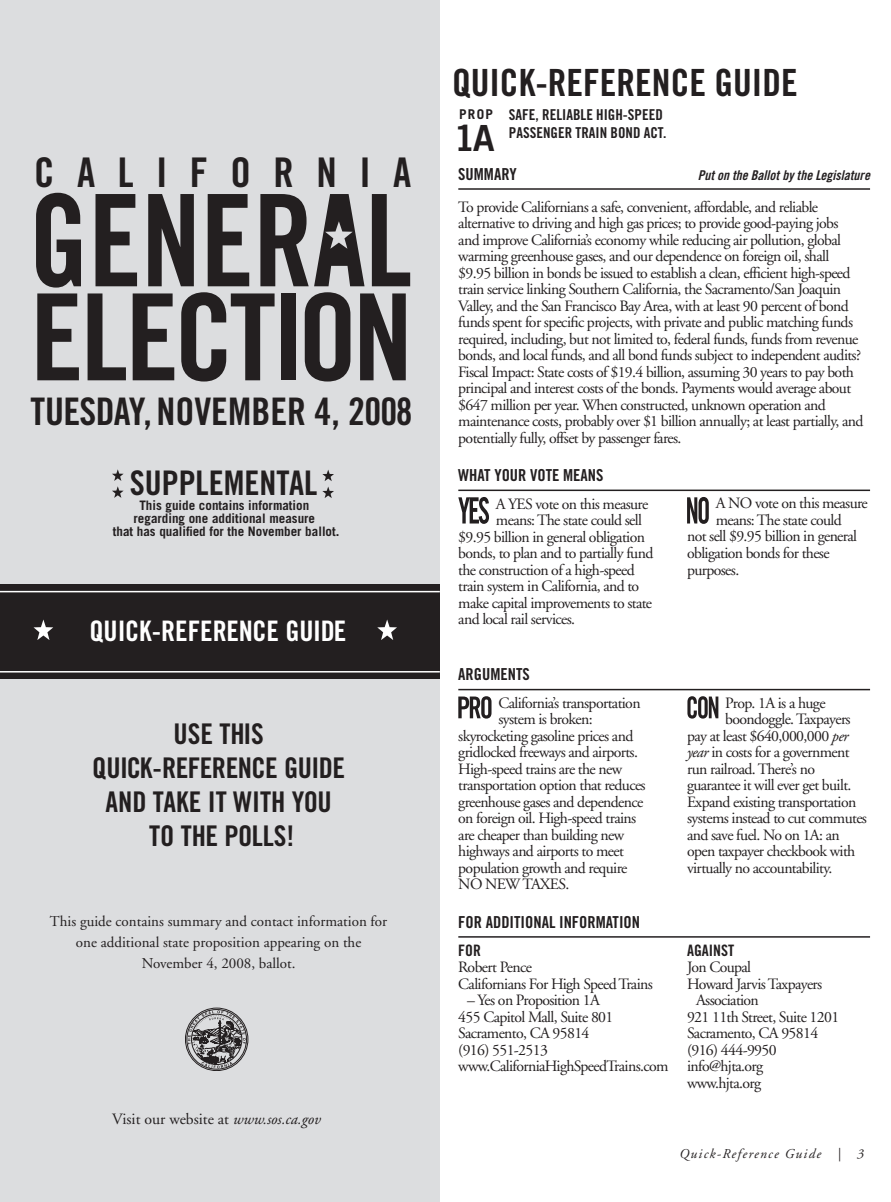
<style>
.page{position:relative;width:891px;height:1202px;background:#fff}
.page>*{position:absolute;margin:0;border:0;box-sizing:border-box;transform-origin:0 0}
.t1{font:127.8px "Trade Gothic Bold Cond Twenty";letter-spacing:-.005em;color:#231f20;scale:.94 1}
.t2{font:120.3px "Trade Gothic Bold Cond Twenty";letter-spacing:-.04em;color:#231f20}
.t3{font:40.95px "Trade Gothic Bold Cond Twenty";letter-spacing:.55em;color:#231f20}
.t4{font:37.95px "Trade Gothic Bold Cond Twenty";letter-spacing:-.01em;color:#231f20}
.t5{font:37.5px "Trade Gothic Bold Cond Twenty";color:#231f20}
.t6{font:36px "Trade Gothic Bold Two";color:#231f20}
.t7{font:33.9px "Trade Gothic Bold Cond Twenty";color:#231f20}
.t8{font:28.5px/33.8px "Trade Gothic Bold Cond Twenty";letter-spacing:-.02em;color:#231f20;text-align:center}
.t9{font:28.2px "Trade Gothic Bold Cond Twenty";color:#fff}
.t10{font:16.5px "Trade Gothic Bold Cond Twenty";color:#231f20}
.t11{font:15.75px/16.5px "Adobe Garamond";letter-spacing:-.04em;color:#231f20}
.t12{font:15.75px "Adobe Garamond";color:#231f20}
.t13{font:15.75px "Trade Gothic Bold Cond Twenty";color:#231f20}
.t14{font:15px/21px "Adobe Garamond";color:#231f20;text-align:center}
.t15{font:15px/18px "Trade Gothic Bold Cond Twenty";color:#231f20}
.t16{font:13.5px "Trade Gothic Bold Cond Twenty Obl";color:#231f20}
.t17{font:italic 13.5px "Adobe Garamond";letter-spacing:.1em;color:#231f20}
.t18{font:700 13.5px "Trade Gothic";color:#231f20}
.t19{font:700 13.05px/12.8px "Trade Gothic";color:#231f20;text-align:center}
.s1{font-style:italic}
</style>
<div class="page">
<div style="left:0;top:0;width:440px;height:1201px;background:#dcdddf"></div>
<hr style="left:458px;top:936px;width:412px;height:1px;background:#231f20">
<svg style="left:458px;top:696px;width:34px;height:22px"></svg>
<svg style="left:687px;top:696px;width:31px;height:22px"></svg>
<hr style="left:458px;top:689px;width:412px;height:1px;background:#231f20">
<svg style="left:458px;top:497px;width:31px;height:27px"></svg>
<svg style="left:687px;top:497px;width:22px;height:27px"></svg>
<hr style="left:458px;top:489px;width:412px;height:2px;background:#231f20">
<hr style="left:458px;top:188px;width:412px;height:2px;background:#231f20">
<div style="left:0;top:584px;width:440px;height:95px;background:#231f20"></div>
<svg style="left:34px;top:619px;width:19px;height:21px"></svg>
<svg style="left:377px;top:619px;width:20px;height:21px"></svg>
<hr style="left:0;top:591px;width:440px;height:1px;background:#fff">
<hr style="left:0;top:671px;width:440px;height:1px;background:#fff">
<svg style="left:186px;top:1008px;width:61px;height:61px"></svg>
<svg style="left:325px;top:205px;width:27px;height:51px"></svg>
<svg style="left:112px;top:469px;width:12px;height:29px"></svg>
<svg style="left:322px;top:470px;width:12px;height:28px"></svg>
<h3 class="t3" style="left:34px;top:157px;width:379px">CALIFORNIA</h3>
<h1 class="t1" style="left:29px;top:194px;width:409px">GENERAL</h1>
<h2 class="t2" style="left:30px;top:293px;width:384px">ELECTION</h2>
<h3 class="t4" style="left:31px;top:398px;width:384px">TUESDAY, NOVEMBER 4, 2008</h3>
<h3 class="t7" style="left:130px;top:470px;width:189px">SUPPLEMENTAL</h3>
<p class="t19" style="left:113px;top:500px;width:228px">This guide contains information<br>regarding one additional measure<br>that has qualified for the November ballot.</p>
<h3 class="t9" style="left:90px;top:620px;width:258px">QUICK-REFERENCE GUIDE</h3>
<h3 class="t8" style="left:92px;top:719px;width:255px">USE THIS<br>QUICK-REFERENCE GUIDE<br>AND TAKE IT WITH YOU<br>TO THE POLLS!</h3>
<p class="t14" style="left:50px;top:912px;width:339px">This guide contains summary and contact information for one additional state proposition appearing on the<br>November 4, 2008, ballot.</p>
<p class="t12" style="left:112px;top:1112px;width:210px">Visit our website at <span class="s1">www.sos.ca.gov</span></p>
<h3 class="t5" style="left:452px;top:69px;width:347px">QUICK-REFERENCE GUIDE</h3>
<p class="t18" style="left:459px;top:109px;width:36px">PROP</p>
<h3 class="t6" style="left:454px;top:125px;width:43px">1A</h3>
<p class="t15" style="left:509px;top:107px;width:159px">SAFE, RELIABLE HIGH-SPEED<br>PASSENGER TRAIN BOND ACT.</p>
<p class="t10" style="left:458px;top:168px;width:60px">SUMMARY</p>
<p class="t16" style="left:698px;top:170px;width:174px">Put on the Ballot by the Legislature</p>
<p class="t11" style="left:458px;top:200px;width:407px">To provide Californians a safe, convenient, affordable, and reliable alternative to driving and high gas prices; to provide good-paying jobs and improve California’s economy while reducing air pollution, global warming greenhouse gases, and our dependence on foreign oil, shall $9.95 billion in bonds be issued to establish a clean, efficient high-speed train service linking Southern California, the Sacramento/San Joaquin Valley, and the San Francisco Bay Area, with at least 90 percent of bond funds spent for specific projects, with private and public matching funds required, including, but not limited to, federal funds, funds from revenue bonds, and local funds, and all bond funds subject to independent audits?<br>Fiscal Impact: State costs of $19.4 billion, assuming 30 years to pay both principal and interest costs of the bonds. Payments would average about $647 million per year. When constructed, unknown operation and maintenance costs, probably over $1 billion annually; at least partially, and potentially fully, offset by passenger fares.</p>
<p class="t10" style="left:458px;top:469px;width:147px">WHAT YOUR VOTE MEANS</p>
<p class="t11" style="left:496px;top:496px;width:154px">A YES vote on this measure</p>
<p class="t11" style="left:496px;top:513px;width:148px">means: The state could sell</p>
<p class="t11" style="left:458px;top:530px;width:188px">$9.95 billion in general obligation</p>
<p class="t11" style="left:458px;top:546px;width:197px">bonds, to plan and to partially fund</p>
<p class="t11" style="left:458px;top:563px;width:178px">the construction of a high-speed</p>
<p class="t11" style="left:458px;top:579px;width:182px">train system in California, and to</p>
<p class="t11" style="left:458px;top:596px;width:195px">make capital improvements to state</p>
<p class="t11" style="left:458px;top:612px;width:118px">and local rail services.</p>
<p class="t11" style="left:716px;top:496px;width:154px">A NO vote on this measure</p>
<p class="t11" style="left:716px;top:513px;width:128px">means: The state could</p>
<p class="t11" style="left:687px;top:529px;width:172px">not sell $9.95 billion in general</p>
<p class="t11" style="left:687px;top:546px;width:144px">obligation bonds for these</p>
<p class="t11" style="left:687px;top:562px;width:54px">purposes.</p>
<p class="t10" style="left:458px;top:668px;width:73px">ARGUMENTS</p>
<p class="t11" style="left:498px;top:696px;width:144px">California’s transportation</p>
<p class="t11" style="left:498px;top:712px;width:96px">system is broken:</p>
<p class="t11" style="left:458px;top:729px;width:177px">skyrocketing gasoline prices and</p>
<p class="t11" style="left:458px;top:745px;width:181px">gridlocked freeways and airports.</p>
<p class="t11" style="left:458px;top:762px;width:165px">High-speed trains are the new</p>
<p class="t11" style="left:458px;top:778px;width:189px">transportation option that reduces</p>
<p class="t11" style="left:458px;top:795px;width:187px">greenhouse gases and dependence</p>
<p class="t11" style="left:458px;top:811px;width:179px">on foreign oil. High-speed trains</p>
<p class="t11" style="left:458px;top:828px;width:168px">are cheaper than building new</p>
<p class="t11" style="left:458px;top:844px;width:167px">highways and airports to meet</p>
<p class="t11" style="left:458px;top:861px;width:171px">population growth and require</p>
<p class="t11" style="left:458px;top:877px;width:113px">NO NEW TAXES.</p>
<p class="t10" style="left:458px;top:915px;width:183px">FOR ADDITIONAL INFORMATION</p>
<p class="t13" style="left:458px;top:944px;width:24px">FOR</p>
<p class="t11" style="left:458px;top:960px;width:196px">Robert Pence<br>Californians For High Speed Trains</p>
<p class="t11" style="left:458px;top:993px;width:212px;text-indent:9px">– Yes on Proposition 1A<br>455 Capitol Mall, Suite 801<br>Sacramento, CA 95814<br>(916) 551-2513 www.CaliforniaHighSpeedTrains.com</p>
<p class="t11" style="left:725px;top:696px;width:102px">Prop. 1A is a huge</p>
<p class="t11" style="left:725px;top:712px;width:127px">boondoggle. Taxpayers</p>
<p class="t11" style="left:687px;top:729px;width:163px">pay at least $640,000,000 <span class="s1">per</span></p>
<p class="t11" style="left:687px;top:745px;width:164px"><span class="s1">year</span> in costs for a government</p>
<p class="t11" style="left:687px;top:762px;width:129px">run railroad. There’s no</p>
<p class="t11" style="left:687px;top:778px;width:166px">guarantee it will ever get built.</p>
<p class="t11" style="left:687px;top:795px;width:171px">Expand existing transportation</p>
<p class="t11" style="left:687px;top:811px;width:181px">systems instead to cut commutes</p>
<p class="t11" style="left:687px;top:828px;width:154px">and save fuel. No on 1A: an</p>
<p class="t11" style="left:687px;top:844px;width:170px">open taxpayer checkbook with</p>
<p class="t11" style="left:687px;top:861px;width:147px">virtually no accountability.</p>
<p class="t13" style="left:687px;top:944px;width:49px">AGAINST</p>
<p class="t11" style="left:687px;top:960px;width:66px">Jon Coupal</p>
<p class="t11" style="left:687px;top:976px;width:137px">Howard Jarvis Taxpayers</p>
<p class="t11" style="left:696px;top:993px;width:64px">Association</p>
<p class="t11" style="left:687px;top:1009px;width:154px">921 11th Street, Suite 1201</p>
<p class="t11" style="left:687px;top:1026px;width:133px">Sacramento, CA 95814</p>
<p class="t11" style="left:687px;top:1042px;width:91px">(916) 444-9950</p>
<p class="t11" style="left:687px;top:1059px;width:78px">info@hjta.org</p>
<p class="t11" style="left:687px;top:1075px;width:76px">www.hjta.org</p>
<p class="t17" style="left:679px;top:1148px;width:186px">Quick-Reference Guide | 3</p>
</div>
